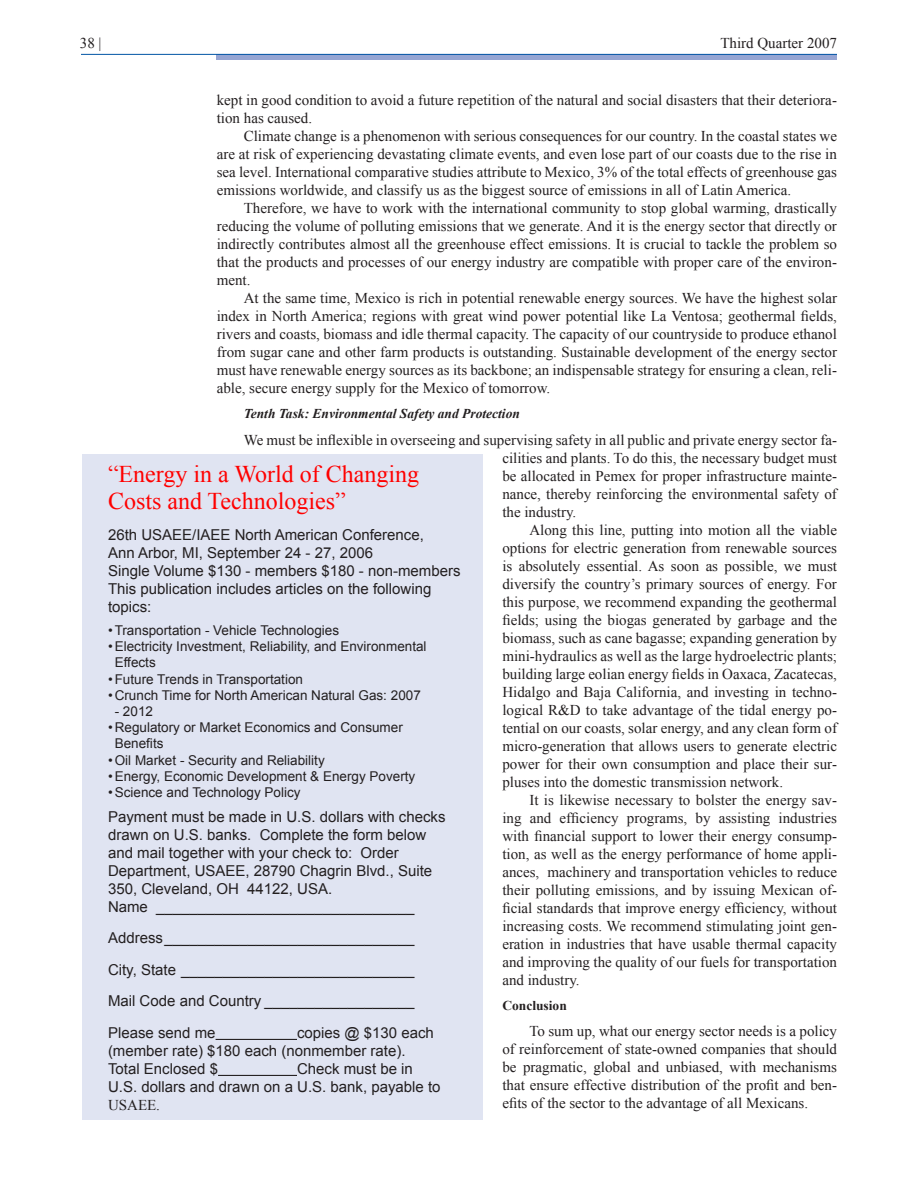
<style>
.page{position:relative;width:918px;height:1188px;background:#fff}
.page>*{position:absolute;margin:0;border:0;box-sizing:border-box;transform-origin:0 0}
.t_headline_blue_larg{font:24px/27px "Times New Roman";color:#f00}
.Standard_Paragraph{font:15px/18px "Times New Roman";color:#231f20;text-align:justify}
.t1{font:15px/18px "Arial";color:#231f20}
.t2{font:13.5px/16.2px "Arial";color:#231f20}
.Subhead{font:italic 700 13.5px "Times New Roman";color:#231f20}
.Heading{font:700 13.5px "Times New Roman";color:#231f20}
.s1{font-family:"Times New Roman"}
</style>
<div class="page">
<div style="left:217px;top:54px;width:620px;height:6px;background:#96a5d3"></div>
<hr style="left:81px;top:54px;width:756px;height:1px;background:#0155a5">
<div style="left:82px;top:454px;width:401px;height:666px;background:#e0e4f2"></div>
<hr style="left:216px;top:1039px;width:81px;height:1px;background:#231f20">
<hr style="left:218px;top:1075px;width:79px;height:1px;background:#231f20">
<p class="Standard_Paragraph" style="left:80px;top:34px;width:23px">38 |</p>
<p class="Standard_Paragraph" style="left:720px;top:34px;width:118px">Third Quarter 2007</p>
<p class="Standard_Paragraph" style="left:217px;top:91px;width:622px">kept in good condition to avoid a future repetition of the natural and social disasters that their deteriora&shy;tion has caused.</p>
<p class="Standard_Paragraph" style="left:217px;top:127px;width:622px;text-indent:27px">Climate change is a phenomenon with serious consequences for our country. In the coastal states we are at risk of experiencing devastating climate events, and even lose part of our coasts due to the rise in sea level. International comparative studies attribute to Mexico, 3% of the total effects of greenhouse gas emissions worldwide, and classify us as the biggest source of emissions in all of Latin America.</p>
<p class="Standard_Paragraph" style="left:217px;top:199px;width:622px;text-indent:27px">Therefore, we have to work with the international community to stop global warming, drastically reducing the volume of polluting emissions that we generate. And it is the energy sector that directly or indirectly contributes almost all the greenhouse effect emissions. It is crucial to tackle the problem so that the products and processes of our energy industry are compatible with proper care of the environ&shy;ment.</p>
<p class="Standard_Paragraph" style="left:217px;top:289px;width:622px;text-indent:27px">At the same time, Mexico is rich in potential renewable energy sources. We have the highest solar index in North America; regions with great wind power potential like La Ventosa; geothermal fields, rivers and coasts, biomass and idle thermal capacity. The capacity of our countryside to produce ethanol from sugar cane and other farm products is outstanding. Sustainable development of the energy sector must have renewable energy sources as its backbone; an indispensable strategy for ensuring a clean, reli&shy;able, secure energy supply for the Mexico of tomorrow.</p>
<p class="Subhead" style="left:244px;top:404px;width:278px">Tenth Task: Environmental Safety and Protection</p>
<p class="Standard_Paragraph" style="left:502px;top:430px;width:336px;text-indent:-259px">We must be inflexible in overseeing and supervising safety in all public and private energy sector fa&shy;cilities and plants. To do this, the necessary budget must be allocated in Pemex for proper infrastructure mainte&shy;nance, thereby reinforcing the environmental safety of the industry.</p>
<p class="Standard_Paragraph" style="left:502px;top:520px;width:336px;text-indent:27px">Along this line, putting into motion all the viable options for electric generation from renewable sources is absolutely essential. As soon as possible, we must diversify the country’s primary sources of energy. For this purpose, we recommend expanding the geothermal fields; using the biogas generated by garbage and the biomass, such as cane bagasse; expanding generation by mini-hydraulics as well as the large hydroelectric plants; building large eolian energy fields in Oaxaca, Zacatecas, Hidalgo and Baja California, and investing in techno&shy;logical R&amp;D to take advantage of the tidal energy po&shy;tential on our coasts, solar energy, and any clean form of micro-generation that allows users to generate electric power for their own consumption and place their sur&shy;pluses into the domestic transmission network.</p>
<p class="Standard_Paragraph" style="left:502px;top:790px;width:336px;text-indent:27px">It is likewise necessary to bolster the energy sav&shy;ing and efficiency programs, by assisting industries with financial support to lower their energy consump&shy;tion, as well as the energy performance of home appli&shy;ances, machinery and transportation vehicles to reduce their polluting emissions, and by issuing Mexican of&shy;ficial standards that improve energy efficiency, without increasing costs. We recommend stimulating joint gen&shy;eration in industries that have usable thermal capacity and improving the quality of our fuels for transportation and industry.</p>
<p class="Heading" style="left:502px;top:996px;width:66px">Conclusion</p>
<p class="Standard_Paragraph" style="left:502px;top:1022px;width:336px;text-indent:27px">To sum up, what our energy sector needs is a policy of reinforcement of state-owned companies that should be pragmatic, global and unbiased, with mechanisms that ensure effective distribution of the profit and ben&shy;efits of the sector to the advantage of all Mexicans.</p>
<p class="t_headline_blue_larg" style="left:108px;top:460px;width:313px">“Energy in a World of Changing<br>Costs and Technologies”</p>
<p class="t1" style="left:108px;top:526px;width:354px">26th USAEE/IAEE North American Conference,<br>Ann Arbor, MI, September 24 - 27, 2006<br>Single Volume $130 - members $180 - non-members This publication includes articles on the following topics:</p>
<p class="t2" style="left:108px;top:622px;width:233px">•Transportation - Vehicle Technologies</p>
<p class="t2" style="left:115px;top:639px;width:313px;text-indent:-7px">•Electricity Investment, Reliability, and Environmental<br>Effects</p>
<p class="t2" style="left:108px;top:671px;width:197px">•Future Trends in Transportation</p>
<p class="t2" style="left:108px;top:687px;width:314px">• Crunch Time for North American Natural Gas: 2007</p>
<p class="t2" style="left:115px;top:703px;width:40px">- 2012</p>
<p class="t2" style="left:115px;top:720px;width:290px;text-indent:-7px">• Regulatory or Market Economics and Consumer<br>Benefits</p>
<p class="t2" style="left:108px;top:752px;width:218px">•Oil Market - Security and Reliability</p>
<p class="t2" style="left:108px;top:768px;width:309px">•Energy, Economic Development &amp; Energy Poverty</p>
<p class="t2" style="left:108px;top:784px;width:194px">•Science and Technology Policy</p>
<p class="t1" style="left:108px;top:808px;width:339px">Payment must be made in U.S. dollars with checks drawn on U.S. banks. Complete the form below and mail together with your check to: Order Department, USAEE, 28790 Chagrin Blvd., Suite 350, Cleveland, OH 44122, USA.</p>
<p class="t1" style="left:108px;top:898px;width:308px">Name _______________________________</p>
<p class="t1" style="left:108px;top:929px;width:308px">Address______________________________</p>
<p class="t1" style="left:108px;top:961px;width:308px">City, State ____________________________</p>
<p class="t1" style="left:108px;top:992px;width:308px">Mail Code and Country __________________</p>
<p class="t1" style="left:108px;top:1024px;width:109px">Please send me</p>
<p class="t1" style="left:108px;top:1024px;width:327px;text-indent:189px">copies @ $130 each (member rate) $180 each (nonmember rate).</p>
<p class="t1" style="left:108px;top:1060px;width:112px">Total Enclosed $</p>
<p class="t1" style="left:108px;top:1060px;width:334px;text-indent:189px">Check must be in<br>U.S. dollars and drawn on a U.S. bank, payable to<br><span class="s1">USAEE.</span></p>
</div>
